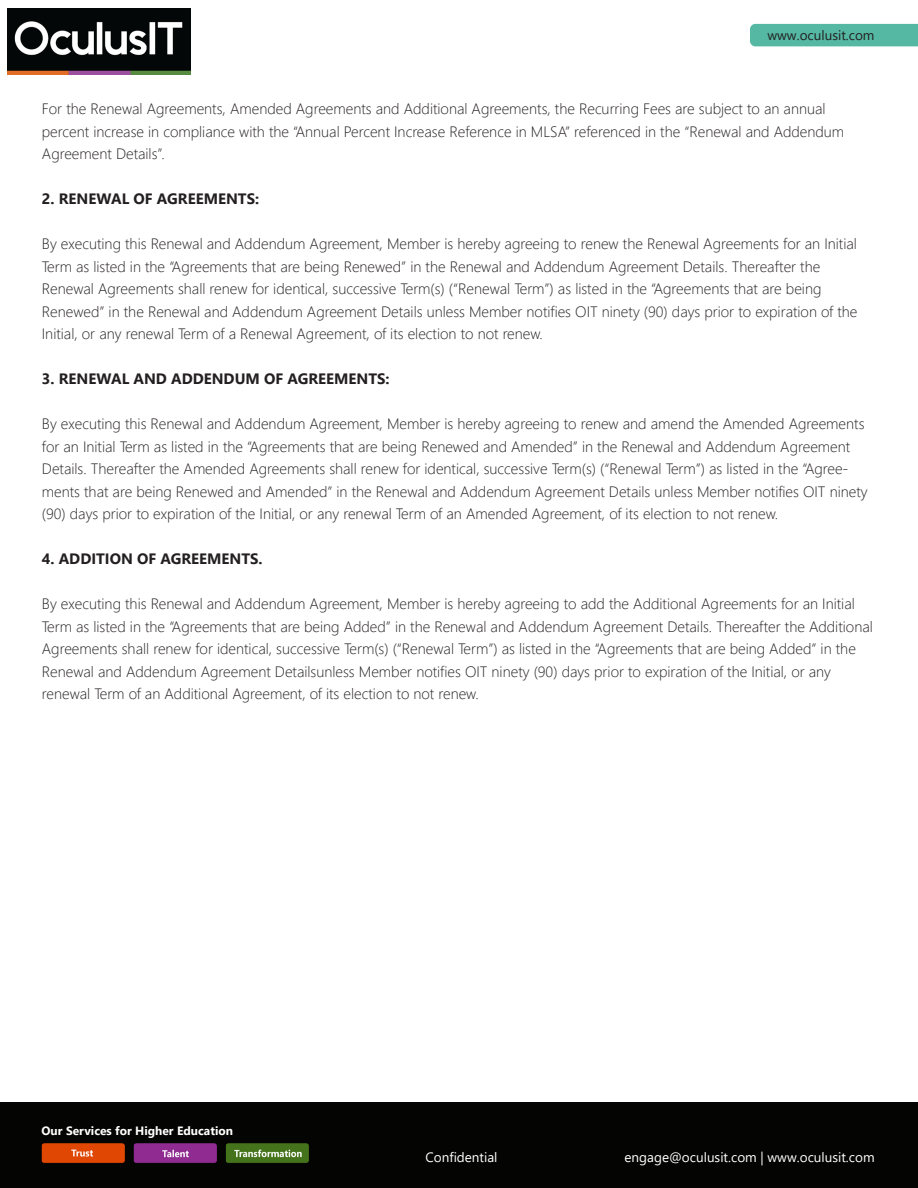
<style>
.page{position:relative;width:918px;height:1188px;background:#fff}
.page>*{position:absolute;margin:0;border:0;box-sizing:border-box;transform-origin:0 0}
.t1{font:300 15px/22.5px "Segoe UI";color:#231f20}
.t2{font:700 15px "Segoe UI";color:#231f20}
.t3{font:13.5px "Segoe UI";color:#fff}
.t4{font:13.5px "Segoe UI";color:#231f20}
.t5{font:700 12px "Segoe UI";color:#fff}
</style>
<div class="page">
<div style="left:750px;top:24px;width:168px;height:22px;background:#54b8a3"></div>
<div style="left:0;top:1102px;width:918px;height:86px;background:#040503"></div>
<img style="left:41px;top:1143px;width:268px;height:20px">
<img style="left:8px;top:9px;width:183px;height:66px">
<p class="t4" style="left:767px;top:23px;width:109px">www.oculusit.com</p>
<p class="t1" style="left:42px;top:96px;width:804px">For the Renewal Agreements, Amended Agreements and Additional Agreements, the Recurring Fees are subject to an annual percent increase in compliance with the “Annual Percent Increase Reference in MLSA” referenced in the “Renewal and Addendum<br>Agreement Details”.</p>
<p class="t2" style="left:42px;top:185px;width:219px">2. RENEWAL OF AGREEMENTS:</p>
<p class="t1" style="left:42px;top:231px;width:817px">By executing this Renewal and Addendum Agreement, Member is hereby agreeing to renew the Renewal Agreements for an Initial Term as listed in the “Agreements that are being Renewed” in the Renewal and Addendum Agreement Details. Thereafter the Renewal Agreements shall renew for identical, successive Term(s) (“Renewal Term”) as listed in the “Agreements that are being Renewed” in the Renewal and Addendum Agreement Details unless Member notifies OIT ninety (90) days prior to expiration of the Initial, or any renewal Term of a Renewal Agreement, of its election to not renew.</p>
<p class="t2" style="left:42px;top:365px;width:349px">3. RENEWAL AND ADDENDUM OF AGREEMENTS:</p>
<p class="t1" style="left:42px;top:411px;width:827px">By executing this Renewal and Addendum Agreement, Member is hereby agreeing to renew and amend the Amended Agreements for an Initial Term as listed in the “Agreements that are being Renewed and Amended” in the Renewal and Addendum Agreement Details. Thereafter the Amended Agreements shall renew for identical, successive Term(s) (“Renewal Term”) as listed in the “Agree&shy;ments that are being Renewed and Amended” in the Renewal and Addendum Agreement Details unless Member notifies OIT ninety (90) days prior to expiration of the Initial, or any renewal Term of an Amended Agreement, of its election to not renew.</p>
<p class="t2" style="left:42px;top:545px;width:222px">4. ADDITION OF AGREEMENTS.</p>
<p class="t1" style="left:42px;top:591px;width:832px">By executing this Renewal and Addendum Agreement, Member is hereby agreeing to add the Additional Agreements for an Initial Term as listed in the “Agreements that are being Added” in the Renewal and Addendum Agreement Details. Thereafter the Additional Agreements shall renew for identical, successive Term(s) (“Renewal Term”) as listed in the “Agreements that are being Added” in the Renewal and Addendum Agreement Detailsunless Member notifies OIT ninety (90) days prior to expiration of the Initial, or any renewal Term of an Additional Agreement, of its election to not renew.</p>
<p class="t5" style="left:42px;top:1119px;width:193px">Our Services for Higher Education</p>
<p class="t3" style="left:426px;top:1144px;width:74px">Confidential</p>
<p class="t3" style="left:625px;top:1144px;width:252px">engage@oculusit.com | www.oculusit.com</p>
</div>
